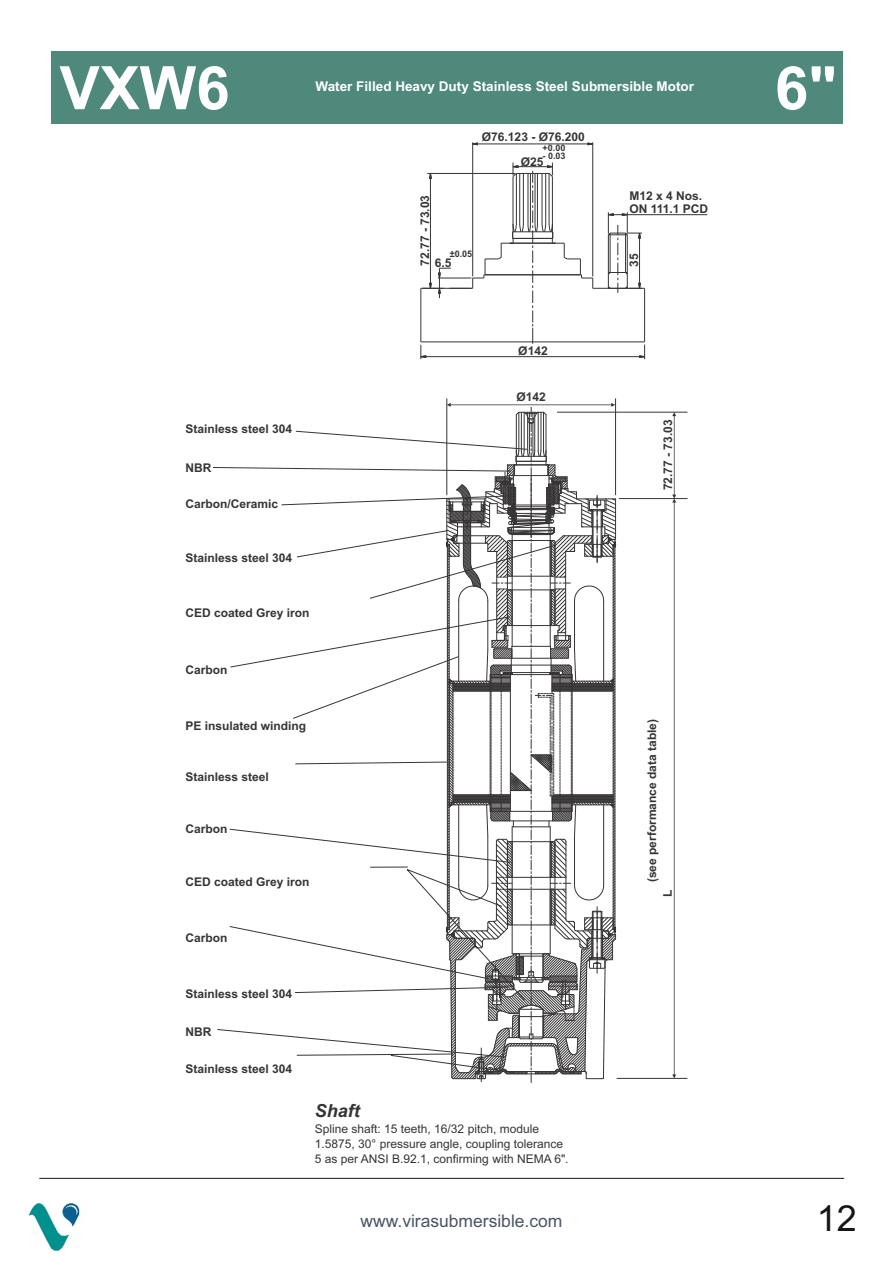
<style>
.page{position:relative;width:893px;height:1262px;background:#fff}
.page>*{position:absolute;margin:0;border:0;box-sizing:border-box;transform-origin:0 0}
.t1{font:700 60px "Arial";color:#fefefe}
.t2{font:36px "Arial";color:#151616}
.t3{font:italic 700 18px "Arial";color:#373435}
.t4{font:17.4px "Arial";color:#485667}
.t5{font:700 13.5px "Arial";color:#fefefe}
.t6{font:700 12px/13.4px "Arial";color:#373435}
.t7{font:12px/14.7px "Arial";color:#373435}
.t8{font:700 9px "Arial";color:#373435}
</style>
<div class="page">
<hr style="left:421px;top:341px;width:223px;height:1px;background:#373435">
<hr style="left:426px;top:356px;width:213px;height:1px;background:#373435">
<hr style="left:592px;top:288px;width:52px;height:1px;background:#373435">
<hr style="left:644px;top:288px;width:1px;height:54px;background:#373435">
<svg style="left:638px;top:344px;width:8px;height:15px"></svg>
<hr style="left:627px;top:214px;width:80px;height:1px;background:#373435">
<hr style="left:592px;top:142px;width:1px;height:134px;background:#373435">
<hr style="left:472px;top:142px;width:1px;height:134px;background:#373435">
<hr style="left:477px;top:143px;width:111px;height:1px;background:#373435">
<svg style="left:587px;top:142px;width:7px;height:4px"></svg>
<svg style="left:472px;top:142px;width:6px;height:4px"></svg>
<svg style="left:604px;top:212px;width:38px;height:81px"></svg>
<svg style="left:420px;top:163px;width:173px;height:196px"></svg>
<hr style="left:619px;top:498px;width:68px;height:1px;background:#373435">
<hr style="left:557px;top:412px;width:130px;height:1px;background:#373435">
<hr style="left:616px;top:1078px;width:71px;height:1px;background:#373435">
<svg style="left:672px;top:412px;width:4px;height:666px"></svg>
<hr style="left:446px;top:398px;width:1px;height:97px;background:#373435">
<hr style="left:615px;top:398px;width:1px;height:97px;background:#373435">
<svg style="left:213px;top:403px;width:404px;height:679px"></svg>
<div style="left:51px;top:52px;width:791px;height:72px;background:#4e897c"></div>
<img style="left:28px;top:1203px;width:52px;height:49px">
<hr style="left:39px;top:1177px;width:805px;height:1px;background:#151616">
<h1 class="t1" style="left:60px;top:65px;width:172px">VXW6</h1>
<h1 class="t1" style="left:775px;top:66px;width:63px">6"</h1>
<p class="t5" style="left:315px;top:81px;width:380px">Water Filled Heavy Duty Stainless Steel Submersible Motor</p>
<p class="t6" style="left:482px;top:132px;width:104px">Ø76.123 - Ø76.200</p>
<p class="t8" style="left:542px;top:145px;width:24px">+0.00</p>
<p class="t8" style="left:542px;top:152px;width:25px">- 0.03</p>
<p class="t6" style="left:520px;top:156px;width:24px">Ø25</p>
<p class="t6" style="left:419px;top:266px;width:72px;rotate:-90deg">72.77 - 73.03</p>
<p class="t8" style="left:450px;top:251px;width:24px">±0.05</p>
<p class="t6" style="left:435px;top:257px;width:18px">6.5</p>
<p class="t6" style="left:629px;top:190px;width:80px">M12 x 4 Nos.<br>ON 111.1 PCD</p>
<p class="t6" style="left:628px;top:267px;width:15px;rotate:-90deg">35</p>
<p class="t6" style="left:518px;top:345px;width:31px">Ø142</p>
<p class="t6" style="left:516px;top:391px;width:31px">Ø142</p>
<p class="t6" style="left:185px;top:423px;width:108px">Stainless steel 304</p>
<p class="t6" style="left:662px;top:490px;width:72px;rotate:-90deg">72.77 - 73.03</p>
<p class="t6" style="left:185px;top:462px;width:27px">NBR</p>
<p class="t6" style="left:185px;top:498px;width:94px">Carbon/Ceramic</p>
<p class="t6" style="left:185px;top:552px;width:108px">Stainless steel 304</p>
<p class="t6" style="left:185px;top:607px;width:126px">CED coated Grey iron</p>
<p class="t6" style="left:185px;top:664px;width:43px">Carbon</p>
<p class="t6" style="left:185px;top:720px;width:122px">PE insulated winding</p>
<p class="t6" style="left:185px;top:771px;width:85px">Stainless steel</p>
<p class="t6" style="left:185px;top:823px;width:43px">Carbon</p>
<p class="t6" style="left:185px;top:876px;width:126px">CED coated Grey iron</p>
<p class="t6" style="left:185px;top:932px;width:43px">Carbon</p>
<p class="t6" style="left:185px;top:987px;width:108px">Stainless steel 304</p>
<p class="t6" style="left:185px;top:1026px;width:27px">NBR</p>
<p class="t6" style="left:185px;top:1063px;width:108px">Stainless steel 304</p>
<h3 class="t3" style="left:315px;top:1103px;width:46px">Shaft</h3>
<p class="t7" style="left:315px;top:1122px;width:255px">Spline shaft: 15 teeth, 16/32 pitch, module<br>1.5875, 30° pressure angle, coupling tolerance<br>5 as per ANSI B.92.1, confirming with NEMA 6".</p>
<h3 class="t4" style="left:360px;top:1214px;width:203px">www.virasubmersible.com</h3>
<p class="t6" style="left:646px;top:882px;width:165px;rotate:-90deg">(see performance data table)</p>
<p class="t6" style="left:662px;top:897px;width:9px;rotate:-90deg">L</p>
<h2 class="t2" style="left:816px;top:1205px;width:42px">12</h2>
</div>
